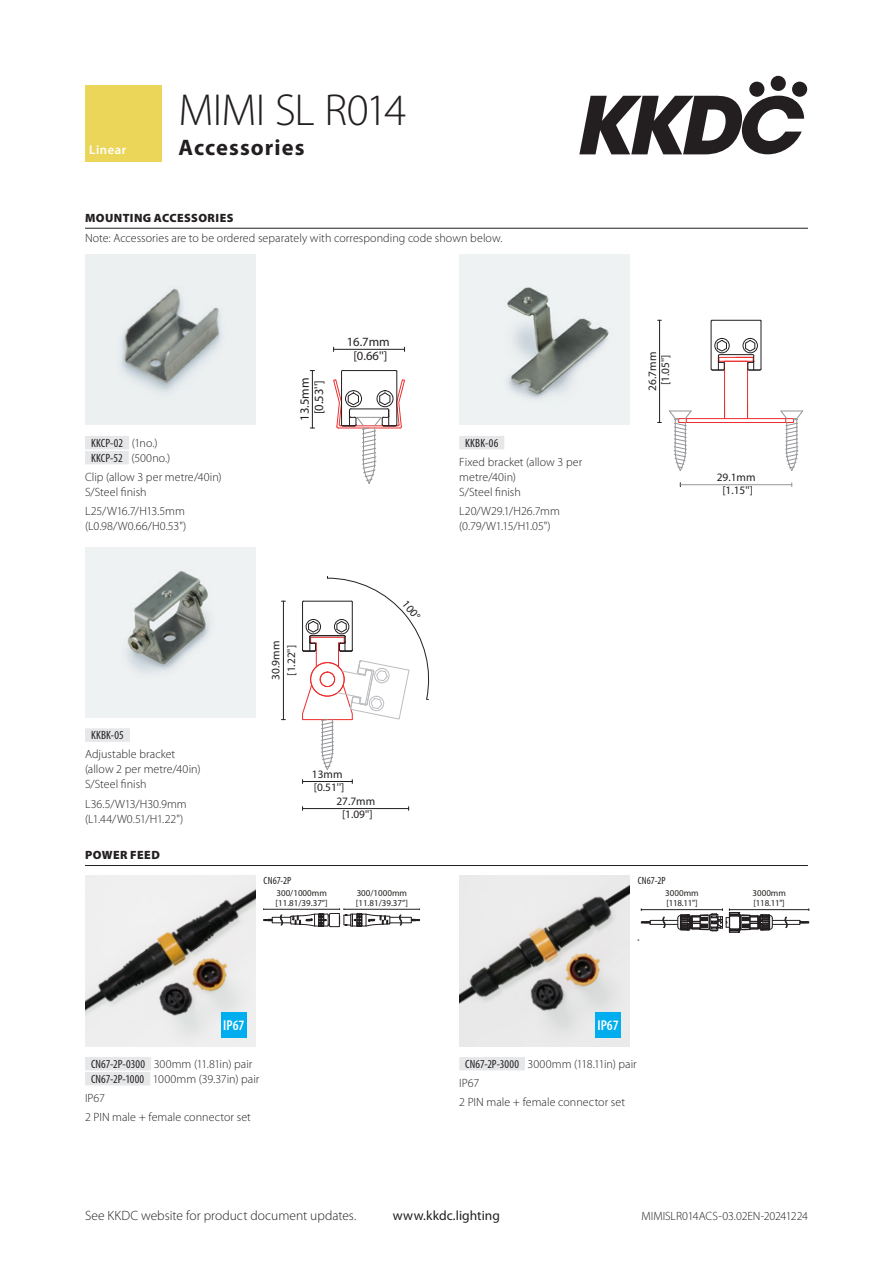
<style>
.page{position:relative;width:893px;height:1263px;background:#fff}
.page>*{position:absolute;margin:0;border:0;box-sizing:border-box;transform-origin:0 0}
.title_line1{font:300 45px "Myriad Pro";letter-spacing:-.02em;color:#231f20}
.title_line2{font:700 22.5px "Myriad Pro";letter-spacing:.045em;color:#231f20}
.t1{font:600 condensed 14.4px "Myriad Pro";color:#fff}
.t2{font:300 13.5px "Myriad Pro";color:#231f20}
.t3{font:13.5px "Myriad Pro";letter-spacing:.005em;color:#231f20}
.t4{font:600 12.75px "Myriad Pro";letter-spacing:.04em;color:#fff}
.t5{font:12.6px/14.2px "Myriad Pro";color:#231f20;text-align:center}
.body{font:300 12px/15px "Myriad Pro";letter-spacing:.005em;color:#231f20}
.Product_code{font:300 12px "Myriad Pro";color:#231f20}
.Section_sub_text{font:300 12px "Myriad Pro";letter-spacing:.005em;color:#231f20}
.Product_code-2{font:condensed 12px "Myriad Pro";letter-spacing:.01em;color:#231f20}
.Section_heading_top{font:900 12px "Myriad Pro";letter-spacing:.035em;color:#231f20}
.Section_heading_others{font:900 12px "Myriad Pro";letter-spacing:.035em;color:#231f20}
.t6{font:11.4px/12.9px "Myriad Pro";color:#231f20;text-align:center}
.Product_code_no_tint{font:condensed 10.5px "Myriad Pro";letter-spacing:.01em;color:#231f20}
.t7{font:9px/9.3px "Myriad Pro";color:#20201e}
.s1{font-weight:300;font-stretch:normal}
.s2{font-weight:400;font-stretch:condensed}
</style>
<div class="page">
<svg style="left:579px;top:96px;width:225px;height:58px"></svg>
<svg style="left:749px;top:81px;width:16px;height:16px"></svg>
<div style="left:770px;top:76px;width:16px;height:15px;background:#231f20;border-radius:50%"></div>
<div style="left:792px;top:81px;width:15px;height:16px;background:#231f20;border-radius:50%"></div>
<div style="left:85px;top:85px;width:77px;height:77px;background:#ebd659"></div>
<hr style="left:85px;top:228px;width:723px;height:1px;background:#231f20">
<hr style="left:85px;top:865px;width:723px;height:1px;background:#231f20">
<img style="left:85px;top:255px;width:170px;height:170px">
<hr style="left:334px;top:349px;width:71px;height:1px;background:#231f20">
<hr style="left:312px;top:371px;width:1px;height:57px;background:#231f20">
<hr style="left:341px;top:371px;width:1px;height:54px;background:#231f20">
<hr style="left:397px;top:371px;width:1px;height:54px;background:#231f20">
<hr style="left:342px;top:370px;width:54px;height:1px;background:#231f20">
<svg style="left:333px;top:379px;width:72px;height:105px"></svg>
<img style="left:459px;top:255px;width:170px;height:170px">
<div style="left:678px;top:418px;width:116px;height:5px;border:1px solid #ee2d2d"></div>
<svg style="left:780px;top:410px;width:23px;height:61px"></svg>
<svg style="left:669px;top:410px;width:23px;height:61px"></svg>
<hr style="left:711px;top:321px;width:1px;height:48px;background:#231f20">
<hr style="left:761px;top:321px;width:1px;height:48px;background:#231f20">
<hr style="left:712px;top:320px;width:48px;height:1px;background:#231f20">
<hr style="left:659px;top:320px;width:1px;height:102px;background:#231f20">
<div style="left:715px;top:338px;width:14px;height:15px;border:1px solid #231f20;border-radius:50%"></div>
<div style="left:743px;top:338px;width:15px;height:15px;border:1px solid #231f20;border-radius:50%"></div>
<svg style="left:711px;top:340px;width:50px;height:79px"></svg>
<hr style="left:680px;top:484px;width:112px;height:1px;background:#939598">
<div style="left:85px;top:436px;width:44px;height:13px;background:#e6e7e9"></div>
<div style="left:85px;top:451px;width:44px;height:13px;background:#e6e7e9"></div>
<div style="left:459px;top:436px;width:45px;height:13px;background:#e6e7e9"></div>
<img style="left:85px;top:547px;width:170px;height:170px">
<svg style="left:302px;top:576px;width:128px;height:194px"></svg>
<hr style="left:303px;top:808px;width:106px;height:1px;background:#231f20">
<hr style="left:303px;top:781px;width:49px;height:1px;background:#231f20">
<hr style="left:283px;top:601px;width:1px;height:119px;background:#231f20">
<div style="left:85px;top:728px;width:45px;height:14px;background:#e6e7e9"></div>
<img style="left:85px;top:876px;width:170px;height:170px">
<svg style="left:263px;top:909px;width:157px;height:18px"></svg>
<img style="left:459px;top:876px;width:170px;height:170px">
<svg style="left:641px;top:909px;width:168px;height:24px"></svg>
<div style="left:85px;top:1057px;width:66px;height:13px;background:#e6e7e9"></div>
<div style="left:85px;top:1072px;width:65px;height:13px;background:#e6e7e9"></div>
<div style="left:459px;top:1057px;width:66px;height:13px;background:#e6e7e9"></div>
<div style="left:221px;top:1012px;width:26px;height:26px;background:#00aeef"></div>
<div style="left:595px;top:1012px;width:26px;height:26px;background:#00aeef"></div>
<p class="t4" style="left:89px;top:142px;width:38px">Linear</p>
<p class="title_line1" style="left:179px;top:83px;width:229px">MIMI SL R014</p>
<p class="title_line2" style="left:179px;top:133px;width:127px">Accessories</p>
<p class="Section_heading_top" style="left:85px;top:210px;width:150px">MOUNTING ACCESSORIES</p>
<p class="Section_sub_text" style="left:85px;top:231px;width:419px">Note: Accessories are to be ordered separately with corresponding code shown below.</p>
<p class="Product_code-2" style="left:91px;top:435px;width:68px">KKCP-02 <span class="s1">(1no.)</span></p>
<p class="Product_code" style="left:91px;top:450px;width:81px"><span class="s2">KKCP-52</span> (500no.)</p>
<p class="body" style="left:85px;top:469px;width:138px">Clip (allow 3 per metre/40in)<br>S/Steel finish</p>
<p class="body" style="left:85px;top:504px;width:103px">L25/W16.7/H13.5mm (L0.98/W0.66/H0.53")</p>
<p class="Product_code-2" style="left:91px;top:728px;width:34px">KKBK-05</p>
<p class="body" style="left:85px;top:747px;width:117px">Adjustable bracket (allow 2 per metre/40in)<br>S/Steel finish</p>
<p class="body" style="left:85px;top:796px;width:103px">L36.5/W13/H30.9mm (L1.44/W0.51/H1.22")</p>
<p class="Section_heading_others" style="left:85px;top:847px;width:76px">POWER FEED</p>
<p class="t5" style="left:297px;top:421px;width:45px;rotate:-90deg">13.5mm [0.53'']</p>
<p class="t5" style="left:347px;top:334px;width:45px">16.7mm [0.66'']</p>
<p class="t6" style="left:267px;top:680px;width:40px;line-height:15.8px;rotate:-90deg">30.9mm [1.22'']</p>
<p class="t6" style="left:410px;top:598px;width:23px;rotate:51deg">100°</p>
<p class="t6" style="left:312px;top:768px;width:34px;text-align:left">13mm [0.51'']</p>
<p class="t6" style="left:336px;top:795px;width:40px">27.7mm [1.09'']</p>
<p class="Product_code_no_tint" style="left:264px;top:874px;width:29px">CN67-2P</p>
<p class="t7" style="left:276px;top:888px;width:54px">300/1000mm [11.81/39.37”]</p>
<p class="t7" style="left:356px;top:888px;width:54px">300/1000mm [11.81/39.37”]</p>
<p class="Product_code-2" style="left:465px;top:435px;width:35px">KKBK-06</p>
<p class="body" style="left:459px;top:454px;width:125px">Fixed bracket (allow 3 per metre/40in)<br>S/Steel finish</p>
<p class="body" style="left:459px;top:504px;width:102px">L20/W29.1/H26.7mm (0.79/W1.15/H1.05")</p>
<p class="t6" style="left:646px;top:391px;width:40px;rotate:-90deg">26.7mm [1.05'']</p>
<p class="t6" style="left:717px;top:471px;width:40px">29.1mm [1.15'']</p>
<p class="Product_code_no_tint" style="left:638px;top:874px;width:29px">CN67-2P</p>
<p class="t7" style="left:665px;top:888px;width:35px">3000mm [118.11"]</p>
<p class="t7" style="left:752px;top:888px;width:35px">3000mm [118.11"]</p>
<p class="t1" style="left:223px;top:1017px;width:23px">IP67</p>
<p class="t1" style="left:597px;top:1017px;width:23px">IP67</p>
<p class="Product_code" style="left:91px;top:1056px;width:163px"><span class="s2">CN67-2P-0300</span> 300mm (11.81in) pair</p>
<p class="Product_code" style="left:91px;top:1071px;width:170px"><span class="s2">CN67-2P-1000</span> 1000mm (39.37in) pair</p>
<p class="body" style="left:85px;top:1090px;width:21px">IP67</p>
<p class="body" style="left:85px;top:1110px;width:167px">2 PIN male + female connector set</p>
<p class="Product_code" style="left:465px;top:1056px;width:173px"><span class="s2">CN67-2P-3000</span> 3000mm (118.11in) pair</p>
<p class="body" style="left:459px;top:1075px;width:21px">IP67</p>
<p class="body" style="left:459px;top:1095px;width:167px">2 PIN male + female connector set</p>
<p class="t2" style="left:85px;top:1208px;width:273px">See KKDC website for product document updates.</p>
<p class="t3" style="left:393px;top:1207px;width:109px">www.kkdc.lighting</p>
<p class="Section_sub_text" style="left:641px;top:1209px;width:168px">MIMISLR014ACS-03.02EN-20241224</p>
</div>
